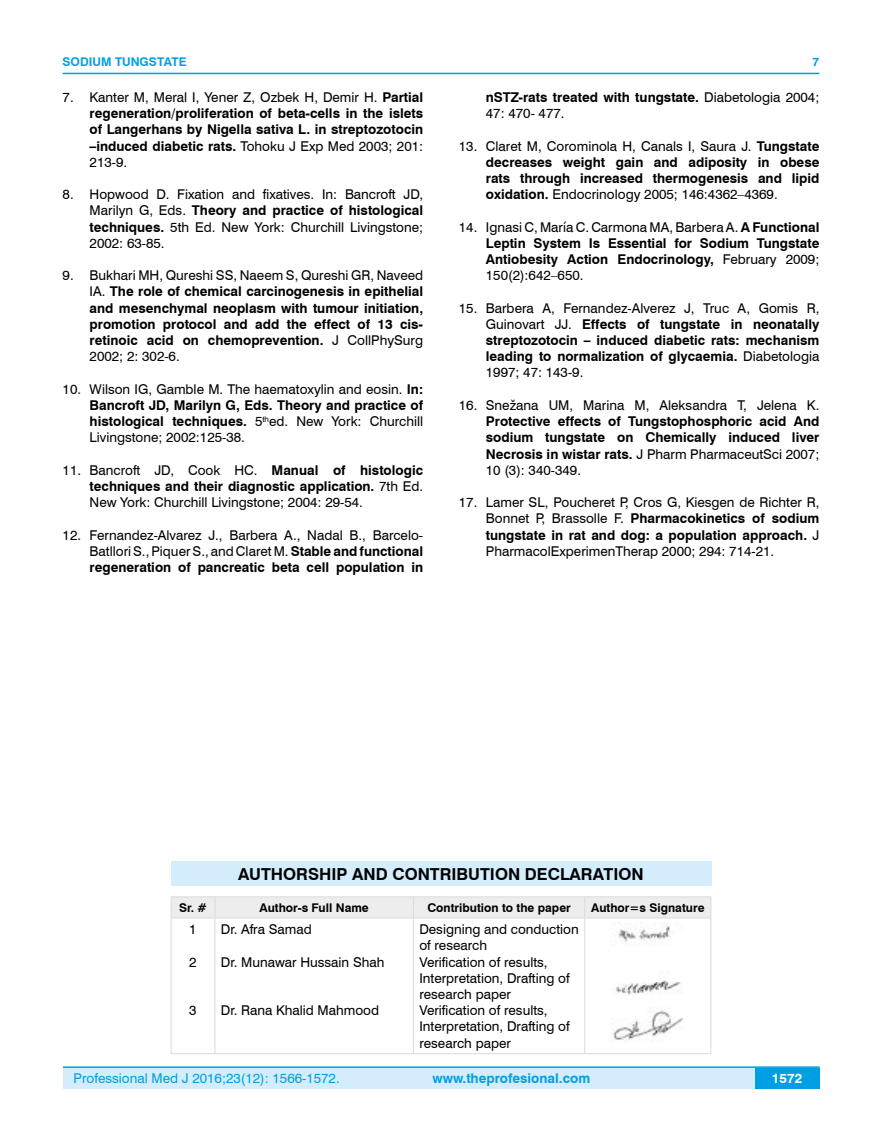
<style>
.page{position:relative;width:882px;height:1145px;background:#fff}
.page>*{position:absolute;margin:0;border:0;box-sizing:border-box;transform-origin:0 0}
.t1{font:700 16.5px "Swiss 721 BT";color:#000}
.t2{font:700 13.5px/16.2px "Swiss 721 BT";color:#000;text-align:justify}
.t3{font:13.5px/16.2px "Swiss 721 BT";color:#000;text-align:justify}
.t4{font:13.5px "Swiss 721 BT";color:#009fe3}
.t5{font:700 13.5px "Swiss 721 BT";color:#009fe3}
.t6{font:700 13.5px "Swiss 721 BT";color:#fff}
.t7{font:700 12px "Swiss 721 BT";color:#000}
.t8{font:700 12px "Swiss 721 BT";color:#009fe3}
.s1{font-weight:400}
.s2{font-weight:700}
</style>
<div class="page">
<div style="left:63px;top:1067px;width:756px;height:21px;background:#d4edfc"></div>
<hr style="left:63px;top:1066px;width:756px;height:2px;background:#009fe3">
<div style="left:754px;top:1068px;width:65px;height:20px;background:#009fe3"></div>
<hr style="left:63px;top:73px;width:756px;height:1px;background:#009fe3">
<div style="left:171px;top:861px;width:540px;height:25px;background:#d4edfc"></div>
<hr style="left:171px;top:896px;width:44px;height:1px;background:#dadada">
<hr style="left:215px;top:896px;width:198px;height:1px;background:#dadada">
<hr style="left:413px;top:896px;width:171px;height:1px;background:#dadada">
<hr style="left:584px;top:896px;width:127px;height:1px;background:#dadada">
<div style="left:171px;top:897px;width:540px;height:20px;background:#ededed"></div>
<hr style="left:171px;top:917px;width:44px;height:1px;background:#dadada">
<hr style="left:171px;top:918px;width:1px;height:135px;background:#dadada">
<hr style="left:215px;top:917px;width:198px;height:1px;background:#dadada">
<hr style="left:214px;top:918px;width:1px;height:135px;background:#dadada">
<hr style="left:413px;top:917px;width:171px;height:1px;background:#dadada">
<hr style="left:413px;top:918px;width:1px;height:135px;background:#dadada">
<hr style="left:584px;top:917px;width:127px;height:1px;background:#dadada">
<hr style="left:584px;top:918px;width:1px;height:135px;background:#dadada">
<hr style="left:710px;top:918px;width:1px;height:135px;background:#dadada">
<hr style="left:171px;top:1053px;width:44px;height:1px;background:#dadada">
<hr style="left:215px;top:1053px;width:198px;height:1px;background:#dadada">
<hr style="left:413px;top:1053px;width:171px;height:1px;background:#dadada">
<hr style="left:584px;top:1053px;width:127px;height:1px;background:#dadada">
<img style="left:610px;top:924px;width:73px;height:118px">
<p class="t8" style="left:63px;top:53px;width:125px">SODIUM TUNGSTATE</p>
<p class="t2" style="left:90px;top:89px;width:335px;text-indent:-27px"><span class="s1">7. Kanter M, Meral I, Yener Z, Ozbek H, Demir H.</span> Partial regeneration/proliferation of beta-cells in the islets of Langerhans by Nigella sativa L. in streptozotocin –induced diabetic rats. <span class="s1">Tohoku J Exp Med 2003; 201:<br>213-9.</span></p>
<p class="t3" style="left:90px;top:186px;width:335px;text-indent:-27px">8. Hopwood D. Fixation and fixatives. In: Bancroft JD, Marilyn G, Eds. <span class="s2">Theory and practice of histological techniques.</span> 5th Ed. New York: Churchill Livingstone; 2002: 63-85.</p>
<p class="t2" style="left:90px;top:267px;width:335px;text-indent:-27px"><span class="s1">9. Bukhari MH, Qureshi SS, Naeem S, Qureshi GR, Naveed IA.</span> The role of chemical carcinogenesis in epithelial and mesenchymal neoplasm with tumour initiation, promotion protocol and add the effect of 13 cis&shy;retinoic acid on chemoprevention. <span class="s1">J CollPhySurg 2002; 2: 302-6.</span></p>
<p class="t3" style="left:90px;top:380px;width:335px;text-indent:-27px">10. Wilson IG, Gamble M. The haematoxylin and eosin. <span class="s2">In:<br>Bancroft JD, Marilyn G, Eds. Theory and practice of histological techniques.</span> 5<sup>th</sup>ed. New York: Churchill Livingstone; 2002:125-38.</p>
<p class="t3" style="left:90px;top:461px;width:335px;text-indent:-27px">11. Bancroft JD, Cook HC. <span class="s2">Manual of histologic techniques and their diagnostic application.</span> 7th Ed.<br>New York: Churchill Livingstone; 2004: 29-54.</p>
<p class="t3" style="left:90px;top:526px;width:335px;text-indent:-27px">12. Fernandez-Alvarez J., Barbera A., Nadal B., Barcelo-Batllori S., Piquer S., and Claret M. <span class="s2">Stable and functional regeneration of pancreatic beta cell population in</span></p>
<p class="t8" style="left:812px;top:53px;width:8px">7</p>
<p class="t2" style="left:485px;top:89px;width:335px">nSTZ-rats treated with tungstate. <span class="s1">Diabetologia 2004;<br>47: 470- 477.</span></p>
<p class="t2" style="left:485px;top:137px;width:335px;text-indent:-27px"><span class="s1">13. Claret M, Corominola H, Canals I, Saura J.</span> Tungstate decreases weight gain and adiposity in obese rats through increased thermogenesis and lipid oxidation. <span class="s1">Endocrinology 2005; 146:4362–4369.</span></p>
<p class="t2" style="left:485px;top:218px;width:335px;text-indent:-27px"><span class="s1">14. Ignasi C, María C. Carmona MA, Barbera A.</span> A Functional Leptin System Is Essential for Sodium Tungstate Antiobesity Action Endocrinology, <span class="s1">February 2009; 150(2):642–650.</span></p>
<p class="t2" style="left:485px;top:299px;width:335px;text-indent:-27px"><span class="s1">15. Barbera A, Fernandez-Alverez J, Truc A, Gomis R, Guinovart JJ.</span> Effects of tungstate in neonatally streptozotocin – induced diabetic rats: mechanism leading to normalization of glycaemia. <span class="s1">Diabetologia 1997; 47: 143-9.</span></p>
<p class="t3" style="left:458px;top:396px;width:362px">16. Snežana UM, Marina M, Aleksandra T, Jelena K.</p>
<p class="t2" style="left:485px;top:413px;width:335px">Protective effects of Tungstophosphoric acid And sodium tungstate on Chemically induced liver Necrosis in wistar rats. <span class="s1">J Pharm PharmaceutSci 2007; 10 (3): 340-349.</span></p>
<p class="t3" style="left:485px;top:494px;width:335px;text-indent:-27px">17. Lamer SL, Poucheret P, Cros G, Kiesgen de Richter R, Bonnet P, Brassolle F. <span class="s2">Pharmacokinetics of sodium tungstate in rat and dog: a population approach.</span> J PharmacolExperimenTherap 2000; 294: 714-21.</p>
<p class="t1" style="left:238px;top:862px;width:406px">AUTHORSHIP AND CONTRIBUTION DECLARATION</p>
<p class="t7" style="left:179px;top:899px;width:29px">Sr. #</p>
<p class="t7" style="left:259px;top:899px;width:111px">Author-s Full Name</p>
<p class="t7" style="left:427px;top:899px;width:145px">Contribution to the paper</p>
<p class="t7" style="left:591px;top:899px;width:115px">Author=s Signature</p>
<p class="t3" style="left:189px;top:920px;width:9px">1</p>
<p class="t3" style="left:189px;top:953px;width:9px">2</p>
<p class="t3" style="left:189px;top:1001px;width:9px">3</p>
<p class="t3" style="left:221px;top:920px;width:92px">Dr. Afra Samad</p>
<p class="t3" style="left:221px;top:953px;width:165px">Dr. Munawar Hussain Shah</p>
<p class="t3" style="left:221px;top:1001px;width:160px">Dr. Rana Khalid Mahmood</p>
<p class="t3" style="left:419px;top:920px;width:161px;text-align:left">Designing and conduction of research<br>Verification of results,<br>Interpretation, Drafting of research paper<br>Verification of results,<br>Interpretation, Drafting of research paper</p>
<p class="t4" style="left:74px;top:1069px;width:267px">Professional Med J 2016;23(12): 1566-1572.</p>
<p class="t5" style="left:432px;top:1069px;width:159px">www.theprofesional.com</p>
<p class="t6" style="left:771px;top:1069px;width:32px">1572</p>
</div>
